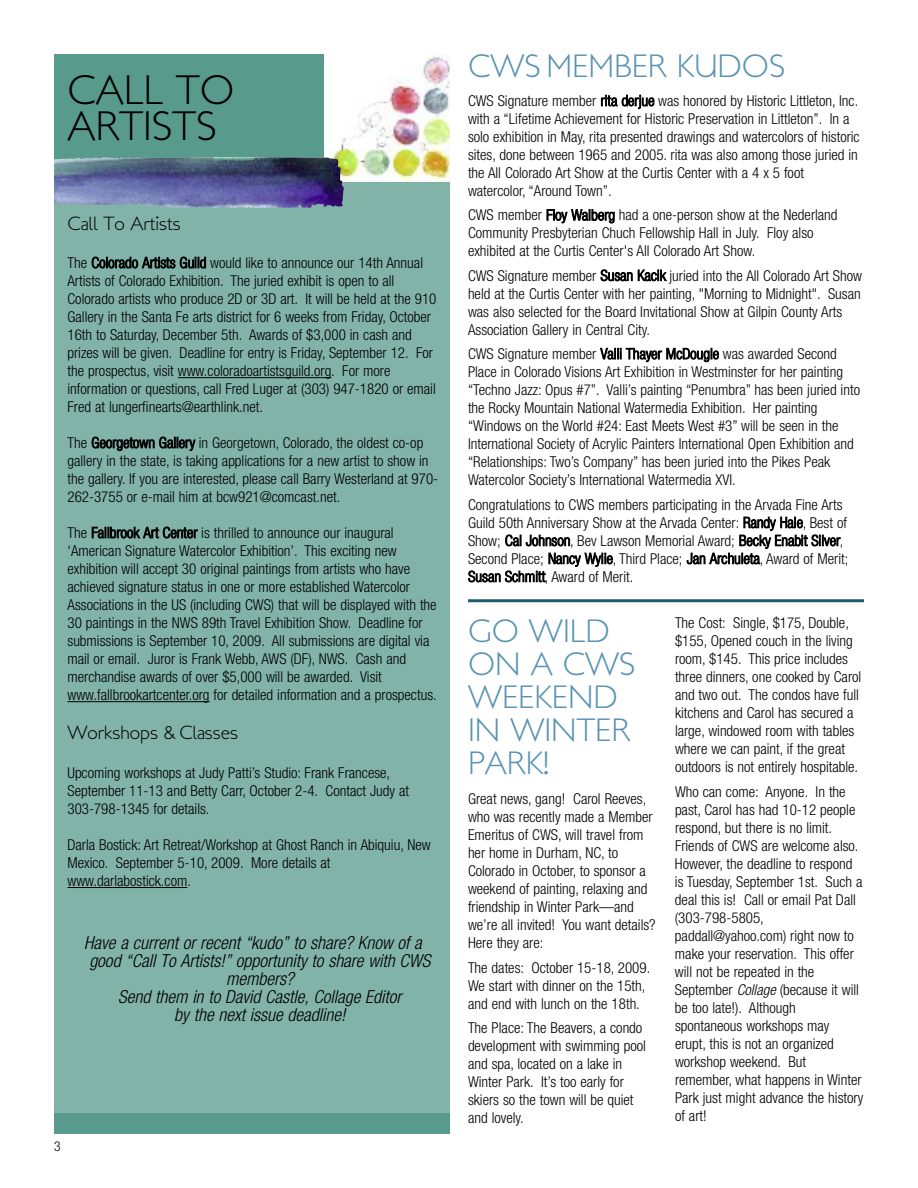
<style>
.page{position:relative;width:918px;height:1188px;background:#fff}
.page>*{position:absolute;margin:0;border:0;box-sizing:border-box;transform-origin:0 0}
.t1{font:42px/36px "London MM";color:#000}
.t2{font:33px/33px "London MM";color:#5993b3}
.t3{font:19.5px "London MM";color:#000}
.t4{font:italic 300 condensed 18px/18px "Helvetica Neue LT Std";color:#000;text-align:center}
.t5{font:300 condensed 15px/18px "Helvetica Neue LT Std";color:#000}
.t6{font:300 condensed 13.5px "Helvetica Neue LT Std";color:#000}
.s1{font-style:italic}
</style>
<div class="page">
<img style="left:328px;top:54px;width:122px;height:127px">
<div style="left:54px;top:182px;width:396px;height:932px;background:#82b3a9"></div>
<svg style="left:54px;top:54px;width:270px;height:128px;background:#558d88"></svg>
<hr style="left:468px;top:599px;width:396px;height:3px;background:#1f5d6e">
<div style="left:54px;top:1114px;width:396px;height:20px;background:#589a8c"></div>
<img style="left:54px;top:157px;width:133px;height:2px">
<hr style="left:178px;top:377px;width:153px;height:1px;background:#000">
<hr style="left:68px;top:701px;width:142px;height:1px;background:#000">
<hr style="left:68px;top:887px;width:119px;height:1px;background:#000">
<h1 class="t1" style="left:68px;top:72px;width:168px">CALL TO<br>ARTISTS</h1>
<h3 class="t3" style="left:68px;top:212px;width:115px">Call To Artists</h3>
<p class="t5" style="left:67px;top:255px;width:371px">The Colorado Artists Guild would like to announce our 14th Annual Artists of Colorado Exhibition. The juried exhibit is open to all Colorado artists who produce 2D or 3D art. It will be held at the 910<br>Gallery in the Santa Fe arts district for 6 weeks from Friday, October 16th to Saturday, December 5th. Awards of $3,000 in cash and prizes will be given. Deadline for entry is Friday, September 12. For the prospectus, visit www.coloradoartistsguild.org. For more information or questions, call Fred Luger at (303) 947-1820 or email Fred at lungerfinearts@earthlink.net.</p>
<p class="t5" style="left:68px;top:435px;width:372px">The Georgetown Gallery in Georgetown, Colorado, the oldest co-op gallery in the state, is taking applications for a new artist to show in the gallery. If you are interested, please call Barry Westerland at 970- 262-3755 or e-mail him at bcw921@comcast.net.</p>
<p class="t5" style="left:68px;top:525px;width:371px">The Fallbrook Art Center is thrilled to announce our inaugural ‘American Signature Watercolor Exhibition’. This exciting new exhibition will accept 30 original paintings from artists who have achieved signature status in one or more established Watercolor Associations in the US (including CWS) that will be displayed with the 30 paintings in the NWS 89th Travel Exhibition Show. Deadline for submissions is September 10, 2009. All submissions are digital via mail or email. Juror is Frank Webb, AWS (DF), NWS. Cash and merchandise awards of over $5,000 will be awarded. Visit www.fallbrookartcenter.org for detailed information and a prospectus.</p>
<h3 class="t3" style="left:68px;top:722px;width:172px">Workshops &amp; Classes</h3>
<p class="t5" style="left:67px;top:765px;width:343px">Upcoming workshops at Judy Patti’s Studio: Frank Francese,<br>September 11-13 and Betty Carr, October 2-4. Contact Judy at<br>303-798-1345 for details.</p>
<p class="t5" style="left:67px;top:837px;width:365px">Darla Bostick: Art Retreat/Workshop at Ghost Ranch in Abiquiu, New<br>Mexico. September 5-10, 2009. More details at www.darlabostick.com.</p>
<p class="t4" style="left:84px;top:935px;width:351px">Have a current or recent “kudo” to share? Know of a good “Call To Artists!” opportunity to share with CWS members?<br>Send them in to David Castle, Collage Editor<br>by the next issue deadline!</p>
<p class="t6" style="left:54px;top:1141px;width:8px">3</p>
<h2 class="t2" style="left:468px;top:50px;width:319px">CWS MEMBER KUDOS</h2>
<p class="t5" style="left:468px;top:93px;width:393px">CWS Signature member rita derjue was honored by Historic Littleton, Inc. with a “Lifetime Achievement for Historic Preservation in Littleton”. In a solo exhibition in May, rita presented drawings and watercolors of historic sites, done between 1965 and 2005. rita was also among those juried in the All Colorado Art Show at the Curtis Center with a 4 x 5 foot watercolor, “Around Town”.</p>
<p class="t5" style="left:468px;top:207px;width:371px">CWS member Floy Walberg had a one-person show at the Nederland<br>Community Presbyterian Chuch Fellowship Hall in July. Floy also exhibited at the Curtis Center's All Colorado Art Show.</p>
<p class="t5" style="left:468px;top:268px;width:396px">CWS Signature member Susan Kacik juried into the All Colorado Art Show held at the Curtis Center with her painting, "Morning to Midnight". Susan was also selected for the Board Invitational Show at Gilpin County Arts Association Gallery in Central City.</p>
<p class="t5" style="left:468px;top:346px;width:394px">CWS Signature member Valli Thayer McDougle was awarded Second Place in Colorado Visions Art Exhibition in Westminster for her painting “Techno Jazz: Opus #7”. Valli’s painting “Penumbra” has been juried into the Rocky Mountain National Watermedia Exhibition. Her painting “Windows on the World #24: East Meets West #3” will be seen in the International Society of Acrylic Painters International Open Exhibition and “Relationships: Two’s Company” has been juried into the Pikes Peak Watercolor Society’s International Watermedia XVI.</p>
<p class="t5" style="left:468px;top:497px;width:382px">Congratulations to CWS members participating in the Arvada Fine Arts Guild 50th Anniversary Show at the Arvada Center: Randy Hale, Best of Show; Cal Johnson, Bev Lawson Memorial Award; Becky Enabit Silver, Second Place; Nancy Wylie, Third Place; Jan Archuleta, Award of Merit; Susan Schmitt, Award of Merit.</p>
<h2 class="t2" style="left:468px;top:615px;width:169px">GO WILD<br>ON A CWS<br>WEEKEND<br>IN WINTER<br>PARK!</h2>
<p class="t5" style="left:468px;top:791px;width:189px">Great news, gang! Carol Reeves, who was recently made a Member<br>Emeritus of CWS, will travel from her home in Durham, NC, to<br>Colorado in October, to sponsor a weekend of painting, relaxing and friendship in Winter Park—and we’re all invited! You want details?<br>Here they are:</p>
<p class="t5" style="left:468px;top:960px;width:184px">The dates: October 15-18, 2009.<br>We start with dinner on the 15th, and end with lunch on the 18th.</p>
<p class="t5" style="left:468px;top:1020px;width:179px">The Place: The Beavers, a condo development with swimming pool and spa, located on a lake in<br>Winter Park. It’s too early for skiers so the town will be quiet and lovely.</p>
<p class="t5" style="left:675px;top:615px;width:188px">The Cost: Single, $175, Double, $155, Opened couch in the living room, $145. This price includes three dinners, one cooked by Carol and two out. The condos have full kitchens and Carol has secured a large, windowed room with tables where we can paint, if the great outdoors is not entirely hospitable.</p>
<p class="t5" style="left:675px;top:784px;width:190px">Who can come: Anyone. In the past, Carol has had 10-12 people respond, but there is no limit.<br>Friends of CWS are welcome also.<br>However, the deadline to respond is Tuesday, September 1st. Such a deal this is! Call or email Pat Dall (303-798-5805, paddall@yahoo.com) right now to make your reservation. This offer will not be repeated in the<br>September <span class="s1">Collage</span>(because it will be too late!). Although spontaneous workshops may erupt, this is not an organized workshop weekend. But remember, what happens in Winter<br>Park just might advance the history of art!</p>
</div>
